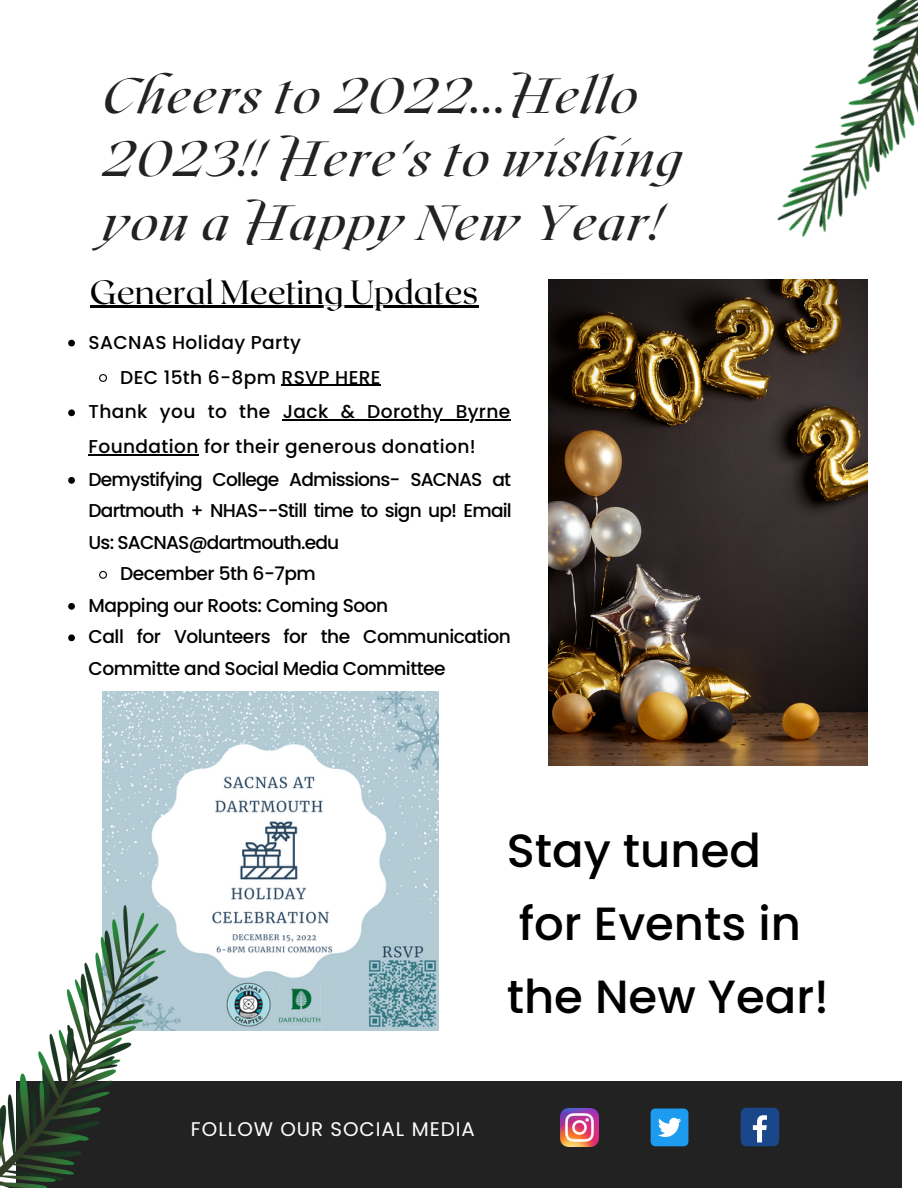
<style>
.page{position:relative;width:918px;height:1188px;background:#fff}
.page>*{position:absolute;margin:0;border:0;box-sizing:border-box;transform-origin:0 0}
.t1{font:italic 49.35px/63.4px "Roxborough CF";letter-spacing:.045em;color:#222}
.t2{font:500 46.5px/73.1px "Poppins";color:#000}
.t3{font:33.6px "Roxborough CF";color:#000}
.t4{font:19.8px "Poppins";letter-spacing:.05em;color:#fff}
.t5{font:500 18.6px "Poppins";letter-spacing:-.025em;color:#000}
.t6{font:500 18.6px "Poppins";letter-spacing:.02em;color:#000}
.t7{font:500 18.6px "Poppins";letter-spacing:-.045em;color:#000}
</style>
<div class="page">
<img style="left:549px;top:280px;width:318px;height:486px">
<img style="left:103px;top:691px;width:335px;height:340px">
<svg style="left:68px;top:340px;width:7px;height:6px"></svg>
<svg style="left:99px;top:374px;width:8px;height:8px"></svg>
<hr style="left:282px;top:385px;width:99px;height:1px;background:#000">
<svg style="left:68px;top:409px;width:7px;height:7px"></svg>
<hr style="left:283px;top:420px;width:228px;height:1px;background:#000">
<hr style="left:89px;top:454px;width:110px;height:2px;background:#000">
<svg style="left:68px;top:477px;width:7px;height:7px"></svg>
<svg style="left:99px;top:570px;width:8px;height:9px"></svg>
<svg style="left:68px;top:603px;width:7px;height:7px"></svg>
<svg style="left:68px;top:634px;width:7px;height:7px"></svg>
<div style="left:16px;top:1081px;width:886px;height:107px;background:#222"></div>
<img style="left:0;top:905px;width:165px;height:283px">
<img style="left:777px;top:0;width:141px;height:237px">
<hr style="left:90px;top:306px;width:388px;height:2px;background:#000">
<img style="left:561px;top:1109px;width:38px;height:37px">
<div style="left:651px;top:1109px;width:37px;height:37px;background:#1d9bf0;border-radius:5px"></div>
<svg style="left:658px;top:1118px;width:23px;height:19px"></svg>
<div style="left:741px;top:1108px;width:38px;height:38px;background:#1a4789;border-radius:6px"></div>
<svg style="left:753px;top:1115px;width:14px;height:27px"></svg>
<h1 class="t1" style="left:103px;top:61px;width:580px">Cheers to 2022...Hello<br>2023!! Here's to wishing you a Happy New Year!</h1>
<h3 class="t3" style="left:90px;top:270px;width:390px">General Meeting Updates</h3>
<p class="t6" style="left:89px;top:329px;width:214px">SACNAS Holiday Party</p>
<p class="t6" style="left:120px;top:364px;width:262px">DEC 15th 6-8pm RSVP HERE</p>
<p class="t6" style="left:89px;top:399px;width:423px">Thank you to the Jack &amp; Dorothy Byrne</p>
<p class="t6" style="left:89px;top:434px;width:389px">Foundation for their generous donation!</p>
<p class="t7" style="left:89px;top:466px;width:424px">Demystifying College Admissions- SACNAS at</p>
<p class="t7" style="left:89px;top:498px;width:425px">Dartmouth + NHAS--Still time to sign up! Email</p>
<p class="t7" style="left:89px;top:529px;width:252px">Us: SACNAS@dartmouth.edu</p>
<p class="t5" style="left:120px;top:561px;width:197px">December 5th 6-7pm</p>
<p class="t5" style="left:89px;top:592px;width:301px">Mapping our Roots: Coming Soon</p>
<p class="t5" style="left:89px;top:624px;width:424px">Call for Volunteers for the Communication</p>
<p class="t5" style="left:89px;top:655px;width:359px">Committe and Social Media Committee</p>
<h2 class="t2" style="left:507px;top:814px;width:324px">Stay tuned for Events in the New Year!</h2>
<p class="t4" style="left:191px;top:1115px;width:286px">FOLLOW OUR SOCIAL MEDIA</p>
</div>
